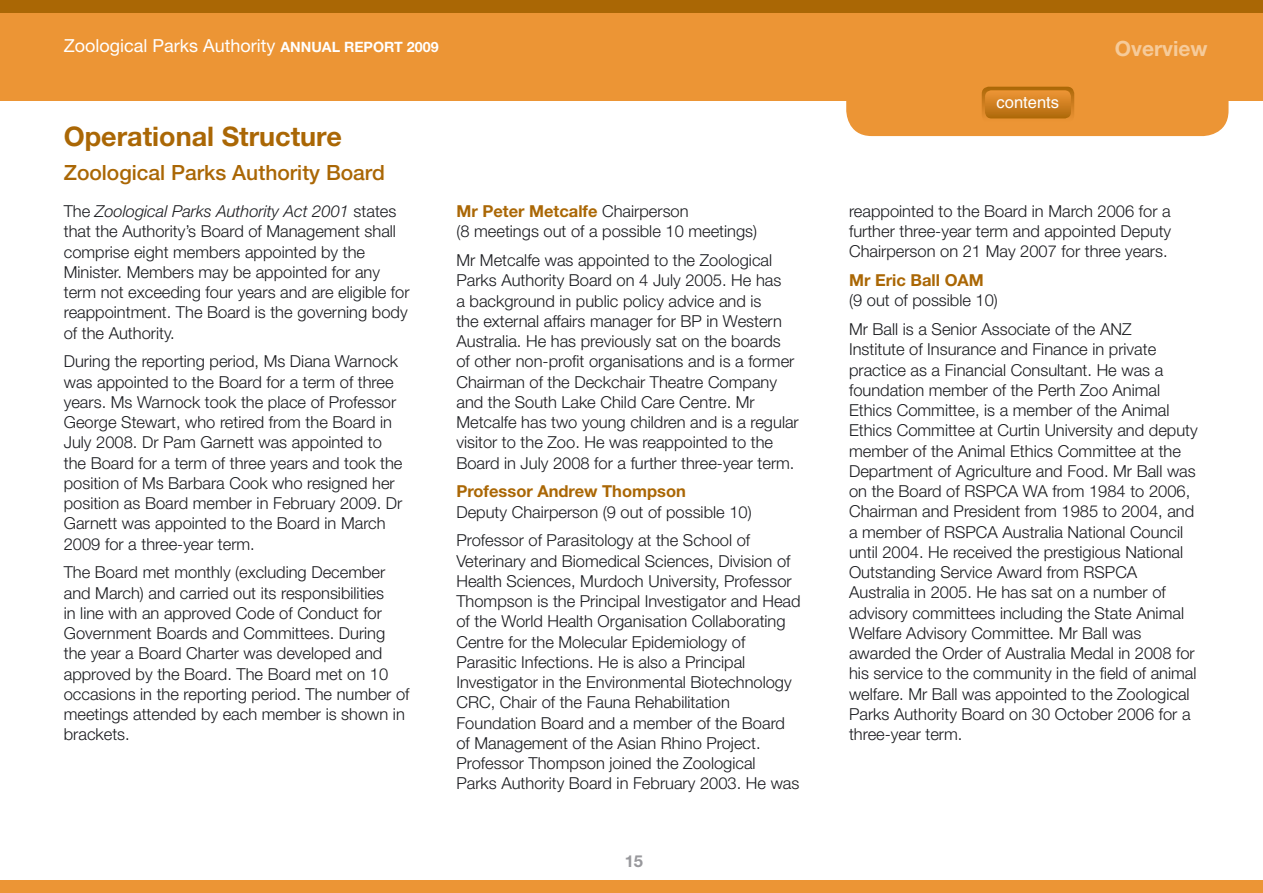
<style>
.page{position:relative;width:1263px;height:893px;background:#fff}
.page>*{position:absolute;margin:0;border:0;box-sizing:border-box;transform-origin:0 0}
.t1{font:700 27px "Helvetica Neue";color:#aa6705}
.t2{font:500 21px "Helvetica Neue";color:#aa6705}
.t3{font:700 21px "Helvetica Neue";color:#f6cb9a}
.t4{font:18px "Helvetica Neue";color:#fff}
.t5{font:300 16.5px/20.2px "Helvetica Neue";color:#1b1c20}
.t6{font:700 16.5px "Helvetica Neue";color:#aa6705}
.t7{font:16.5px "Helvetica";color:#fff}
.t8{font:700 16.5px "Helvetica Neue";color:#98989c}
.s1{font-weight:700;font-size:14.25px}
.s2{font-style:italic}
.s3{font-weight:700;color:#aa6705}
</style>
<div class="page">
<div style="left:0;top:0;width:1263px;height:101px;background:#ec9535"></div>
<div style="left:846px;top:51px;width:382px;height:85px;background:#ec9535;border-radius:26px"></div>
<svg style="left:982px;top:87px;width:92px;height:32px"></svg>
<div style="left:0;top:0;width:1263px;height:13px;background:#aa6705"></div>
<div style="left:0;top:880px;width:1263px;height:13px;background:#ec9535"></div>
<p class="t4" style="left:64px;top:35px;width:376px">Zoological Parks Authority <span class="s1">ANNUAL REPORT 2009</span></p>
<h1 class="t1" style="left:64px;top:120px;width:280px">Operational Structure</h1>
<p class="t2" style="left:64px;top:160px;width:323px">Zoological Parks Authority Board</p>
<p class="t5" style="left:64px;top:201px;width:347px">The <span class="s2">Zoological Parks Authority Act 2001</span> states that the Authority’s Board of Management shall comprise eight members appointed by the Minister. Members may be appointed for any term not exceeding four years and are eligible for reappointment. The Board is the governing body of the Authority.</p>
<p class="t5" style="left:64px;top:351px;width:340px">During the reporting period, Ms Diana Warnock was appointed to the Board for a term of three years. Ms Warnock took the place of Professor George Stewart, who retired from the Board in July 2008. Dr Pam Garnett was appointed to the Board for a term of three years and took the position of Ms Barbara Cook who resigned her position as Board member in February 2009. Dr Garnett was appointed to the Board in March 2009 for a three-year term.</p>
<p class="t5" style="left:64px;top:562px;width:347px">The Board met monthly (excluding December and March) and carried out its responsibilities<br>in line with an approved Code of Conduct for Government Boards and Committees. During the year a Board Charter was developed and approved by the Board. The Board met on 10 occasions in the reporting period. The number of meetings attended by each member is shown in brackets.</p>
<p class="t5" style="left:456px;top:201px;width:302px"><span class="s3">Mr Peter Metcalfe</span> Chairperson<br>(8 meetings out of a possible 10 meetings)</p>
<p class="t5" style="left:456px;top:250px;width:344px">Mr Metcalfe was appointed to the Zoological Parks Authority Board on 4 July 2005. He has<br>a background in public policy advice and is<br>the external affairs manager for BP in Western Australia. He has previously sat on the boards<br>of other non-profit organisations and is a former Chairman of the Deckchair Theatre Company and the South Lake Child Care Centre. Mr Metcalfe has two young children and is a regular visitor to the Zoo. He was reappointed to the Board in July 2008 for a further three-year term.</p>
<p class="t6" style="left:456px;top:481px;width:231px">Professor Andrew Thompson</p>
<p class="t5" style="left:456px;top:497px;width:297px;line-height:28.8px">Deputy Chairperson (9 out of possible 10)<br>Professor of Parasitology at the School of</p>
<p class="t5" style="left:456px;top:550px;width:346px">Veterinary and Biomedical Sciences, Division of Health Sciences, Murdoch University, Professor Thompson is the Principal Investigator and Head of the World Health Organisation Collaborating Centre for the Molecular Epidemiology of Parasitic Infections. He is also a Principal Investigator in the Environmental Biotechnology CRC, Chair of the Fauna Rehabilitation Foundation Board and a member of the Board of Management of the Asian Rhino Project.<br>Professor Thompson joined the Zoological<br>Parks Authority Board in February 2003. He was</p>
<p class="t8" style="left:625px;top:851px;width:20px">15</p>
<p class="t7" style="left:997px;top:93px;width:64px">contents</p>
<p class="t3" style="left:1115px;top:36px;width:94px">Overview</p>
<p class="t5" style="left:849px;top:201px;width:324px;text-align:justify">reappointed to the Board in March 2006 for a further three‑year term and appointed Deputy Chairperson on 21 May 2007 for three years.</p>
<p class="t6" style="left:849px;top:270px;width:136px">Mr Eric Ball OAM</p>
<p class="t5" style="left:849px;top:286px;width:284px;line-height:28.8px">(9 out of possible 10)<br>Mr Ball is a Senior Associate of the ANZ</p>
<p class="t5" style="left:849px;top:339px;width:350px">Institute of Insurance and Finance in private practice as a Financial Consultant. He was a foundation member of the Perth Zoo Animal Ethics Committee, is a member of the Animal Ethics Committee at Curtin University and deputy member of the Animal Ethics Committee at the Department of Agriculture and Food. Mr Ball was on the Board of RSPCA WA from 1984 to 2006, Chairman and President from 1985 to 2004, and a member of RSPCA Australia National Council until 2004. He received the prestigious National Outstanding Service Award from RSPCA Australia in 2005. He has sat on a number of advisory committees including the State Animal Welfare Advisory Committee. Mr Ball was awarded the Order of Australia Medal in 2008 for his service to the community in the field of animal welfare. Mr Ball was appointed to the Zoological Parks Authority Board on 30 October 2006 for a three-year term.</p>
</div>
